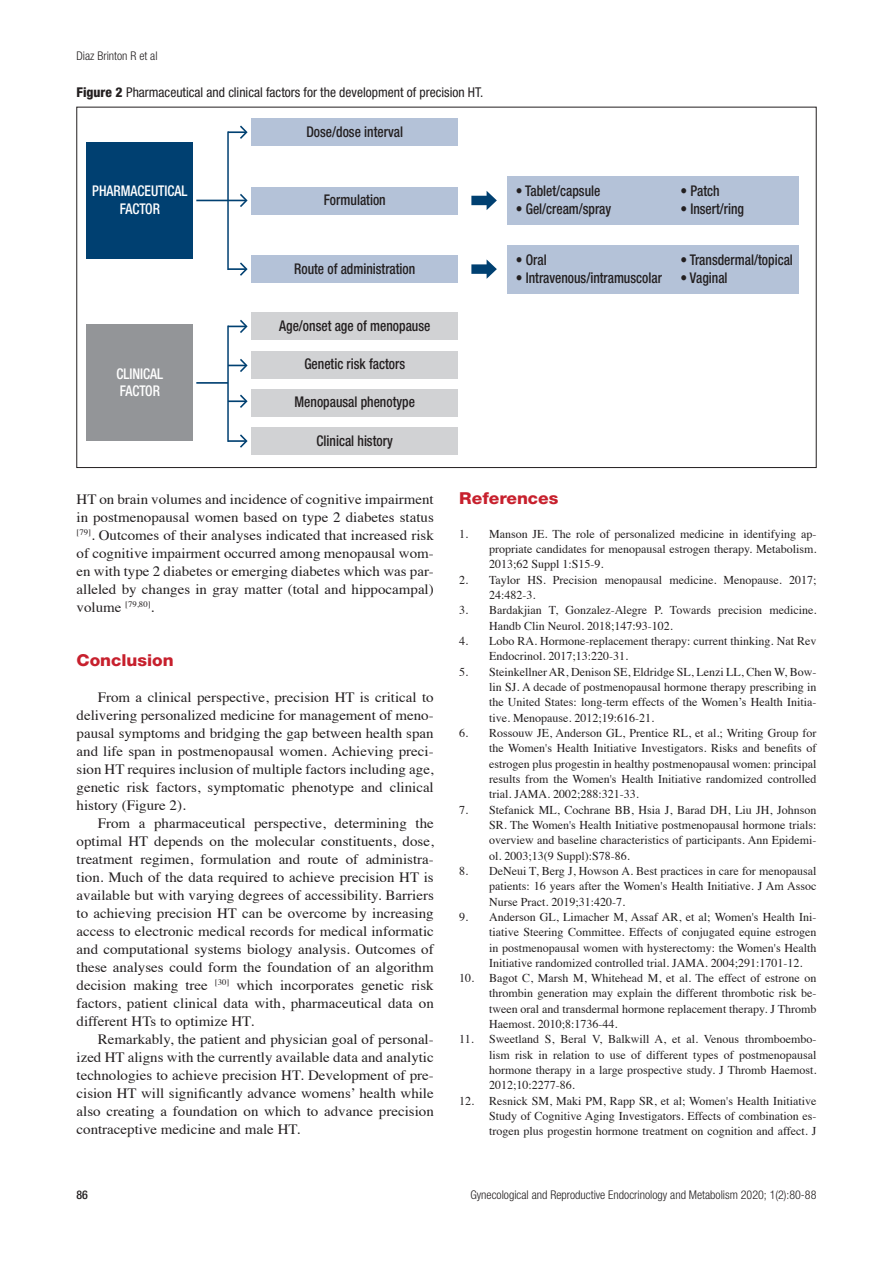
<style>
.page{position:relative;width:893px;height:1263px;background:#fff}
.page>*{position:absolute;margin:0;border:0;box-sizing:border-box;transform-origin:0 0}
.t1{font:800 16.5px "Helvetica Neue LT Std";color:#c7202d;scale:1.05 1}
.t2{font:500 condensed 14.7px "Helvetica Neue LT Std";color:#231f20;scale:.91 1}
.t3{font:500 condensed 14.7px/17.7px "Helvetica Neue LT Std";color:#fff;text-align:center;scale:.91 1}
.t4{font:14.25px/18px "Times";color:#231f20;text-align:justify;scale:1.05 1}
.t5{font:condensed 13.5px "Helvetica Neue LT Std";color:#231f20}
.t6{font:12px/15.3px "Times";color:#231f20;text-align:justify}
.t7{font:300 condensed 12px "Helvetica Neue LT Std";color:#231f20}
.t8{font:500 condensed 12px "Helvetica Neue LT Std";color:#231f20}
.s1{font-weight:800}
</style>
<div class="page">
<div style="left:87px;top:142px;width:106px;height:117px;background:#004071"></div>
<div style="left:87px;top:325px;width:106px;height:116px;background:#939598"></div>
<div style="left:252px;top:312px;width:206px;height:28px;background:#d1d2d4"></div>
<div style="left:252px;top:351px;width:206px;height:28px;background:#d1d2d4"></div>
<div style="left:252px;top:389px;width:206px;height:28px;background:#d1d2d4"></div>
<div style="left:252px;top:427px;width:206px;height:28px;background:#d1d2d4"></div>
<div style="left:252px;top:118px;width:206px;height:28px;background:#b4c2d8"></div>
<div style="left:252px;top:187px;width:206px;height:28px;background:#b4c2d8"></div>
<div style="left:252px;top:255px;width:206px;height:28px;background:#b4c2d8"></div>
<div style="left:507px;top:176px;width:292px;height:49px;background:#b4c2d8"></div>
<div style="left:507px;top:245px;width:292px;height:49px;background:#b4c2d8"></div>
<svg style="left:471px;top:259px;width:26px;height:20px"></svg>
<svg style="left:471px;top:191px;width:26px;height:19px"></svg>
<svg style="left:229px;top:126px;width:19px;height:13px"></svg>
<hr style="left:196px;top:200px;width:50px;height:1px;background:#004071">
<svg style="left:240px;top:194px;width:8px;height:13px"></svg>
<hr style="left:196px;top:382px;width:32px;height:2px;background:#004071">
<svg style="left:229px;top:262px;width:19px;height:14px"></svg>
<svg style="left:228px;top:320px;width:20px;height:13px"></svg>
<svg style="left:229px;top:395px;width:19px;height:13px"></svg>
<svg style="left:229px;top:359px;width:19px;height:13px"></svg>
<svg style="left:229px;top:434px;width:19px;height:14px"></svg>
<hr style="left:227px;top:131px;width:2px;height:139px;background:#004071">
<hr style="left:227px;top:326px;width:2px;height:116px;background:#004071">
<p class="t7" style="left:77px;top:48px;width:83px">Diaz Brinton R et al</p>
<p class="t5" style="left:77px;top:85px;width:408px"><span class="s1">Figure 2</span> Pharmaceutical and clinical factors for the development of precision HT.</p>
<p class="t3" style="left:92px;top:182px;width:106px">PHARMACEUTICAL<br>FACTOR</p>
<p class="t3" style="left:117px;top:364px;width:53px;text-align:left">CLINICAL<br>FACTOR</p>
<p class="t2" style="left:306px;top:123px;width:108px">Dose/dose interval</p>
<p class="t2" style="left:324px;top:191px;width:70px">Formulation</p>
<p class="t2" style="left:294px;top:260px;width:135px">Route of administration</p>
<p class="t2" style="left:279px;top:317px;width:168px">Age/onset age of menopause</p>
<p class="t2" style="left:304px;top:355px;width:112px">Genetic risk factors</p>
<p class="t2" style="left:295px;top:393px;width:134px">Menopausal phenotype</p>
<p class="t2" style="left:316px;top:432px;width:86px">Clinical history</p>
<p class="t4" style="left:77px;top:489px;width:342px">HT on brain volumes and incidence of cognitive impairment in postmenopausal women based on type 2 diabetes status <sup>[79]</sup>. Outcomes of their analyses indicated that increased risk of cognitive impairment occurred among menopausal wom&shy;en with type 2 diabetes or emerging diabetes which was par&shy;alleled by changes in gray matter (total and hippocampal) volume <sup>[79,80]</sup>.</p>
<p class="t1" style="left:77px;top:650px;width:94px">Conclusion</p>
<p class="t4" style="left:77px;top:687px;width:342px;text-indent:21px">From a clinical perspective, precision HT is critical to delivering personalized medicine for management of meno&shy;pausal symptoms and bridging the gap between health span and life span in postmenopausal women. Achieving preci&shy;sion HT requires inclusion of multiple factors including age, genetic risk factors, symptomatic phenotype and clinical history (Figure 2).</p>
<p class="t4" style="left:77px;top:813px;width:342px;text-indent:21px">From a pharmaceutical perspective, determining the optimal HT depends on the molecular constituents, dose, treatment regimen, formulation and route of administra&shy;tion. Much of the data required to achieve precision HT is available but with varying degrees of accessibility. Barriers to achieving precision HT can be overcome by increasing access to electronic medical records for medical informatic and computational systems biology analysis. Outcomes of these analyses could form the foundation of an algorithm decision making tree <sup>[30]</sup> which incorporates genetic risk factors, patient clinical data with, pharmaceutical data on different HTs to optimize HT.</p>
<p class="t4" style="left:77px;top:1029px;width:342px;text-indent:21px">Remarkably, the patient and physician goal of personal&shy;ized HT aligns with the currently available data and analytic technologies to achieve precision HT. Development of pre&shy;cision HT will significantly advance womens’ health while also creating a foundation on which to advance precision contraceptive medicine and male HT.</p>
<p class="t8" style="left:77px;top:1187px;width:13px">86</p>
<p class="t2" style="left:516px;top:182px;width:95px">• Tablet/capsule</p>
<p class="t2" style="left:516px;top:200px;width:107px">• Gel/cream/spray</p>
<p class="t2" style="left:516px;top:251px;width:35px">• Oral</p>
<p class="t2" style="left:516px;top:269px;width:162px">• Intravenous/intramuscolar</p>
<p class="t2" style="left:680px;top:182px;width:45px">• Patch</p>
<p class="t2" style="left:680px;top:200px;width:72px">• Insert/ring</p>
<p class="t2" style="left:680px;top:251px;width:125px">• Transdermal/topical</p>
<p class="t2" style="left:680px;top:269px;width:53px">• Vaginal</p>
<p class="t1" style="left:459px;top:488px;width:96px">References</p>
<p class="t6" style="left:489px;top:525px;width:329px;text-indent:-30px">1. Manson JE. The role of personalized medicine in identifying ap&shy;propriate candidates for menopausal estrogen therapy. Metabolism.<br>2013;62 Suppl 1:S15-9.</p>
<p class="t6" style="left:489px;top:571px;width:329px;text-indent:-30px">2. Taylor HS. Precision menopausal medicine. Menopause. 2017;<br>24:482-3.</p>
<p class="t6" style="left:489px;top:602px;width:329px;text-indent:-30px">3. Bardakjian T, Gonzalez-Alegre P. Towards precision medicine.<br>Handb Clin Neurol. 2018;147:93-102.</p>
<p class="t6" style="left:489px;top:632px;width:329px;text-indent:-30px">4. Lobo RA. Hormone-replacement therapy: current thinking. Nat Rev<br>Endocrinol. 2017;13:220-31.</p>
<p class="t6" style="left:489px;top:663px;width:329px;text-indent:-30px">5. Steinkellner AR, Denison SE, Eldridge SL, Lenzi LL, Chen W, Bow&shy;lin SJ. A decade of postmenopausal hormone therapy prescribing in the United States: long-term effects of the Women’s Health Initia&shy;tive. Menopause. 2012;19:616-21.</p>
<p class="t6" style="left:489px;top:724px;width:329px;text-indent:-30px">6. Rossouw JE, Anderson GL, Prentice RL, et al.; Writing Group for the Women's Health Initiative Investigators. Risks and benefits of estrogen plus progestin in healthy postmenopausal women: principal results from the Women's Health Initiative randomized controlled trial. JAMA. 2002;288:321-33.</p>
<p class="t6" style="left:489px;top:801px;width:329px;text-indent:-30px">7. Stefanick ML, Cochrane BB, Hsia J, Barad DH, Liu JH, Johnson SR. The Women's Health Initiative postmenopausal hormone trials: overview and baseline characteristics of participants. Ann Epidemi&shy;ol. 2003;13(9 Suppl):S78-86.</p>
<p class="t6" style="left:489px;top:862px;width:329px;text-indent:-30px">8. DeNeui T, Berg J, Howson A. Best practices in care for menopausal patients: 16 years after the Women's Health Initiative. J Am Assoc Nurse Pract. 2019;31:420-7.</p>
<p class="t6" style="left:489px;top:908px;width:329px;text-indent:-30px">9. Anderson GL, Limacher M, Assaf AR, et al; Women's Health Ini&shy;tiative Steering Committee. Effects of conjugated equine estrogen in postmenopausal women with hysterectomy: the Women's Health Initiative randomized controlled trial. JAMA. 2004;291:1701-12.</p>
<p class="t6" style="left:489px;top:969px;width:329px;text-indent:-30px">10. Bagot C, Marsh M, Whitehead M, et al. The effect of estrone on thrombin generation may explain the different thrombotic risk be&shy;tween oral and transdermal hormone replacement therapy. J Thromb Haemost. 2010;8:1736-44.</p>
<p class="t6" style="left:489px;top:1031px;width:329px;text-indent:-30px">11. Sweetland S, Beral V, Balkwill A, et al. Venous thromboembo&shy;lism risk in relation to use of different types of postmenopausal hormone therapy in a large prospective study. J Thromb Haemost.<br>2012;10:2277-86.</p>
<p class="t6" style="left:489px;top:1092px;width:329px;text-indent:-30px">12. Resnick SM, Maki PM, Rapp SR, et al; Women's Health Initiative Study of Cognitive Aging Investigators. Effects of combination es&shy;trogen plus progestin hormone treatment on cognition and affect. J</p>
<p class="t7" style="left:470px;top:1188px;width:347px">Gynecological and Reproductive Endocrinology and Metabolism 2020; 1(2):80-88</p>
</div>
